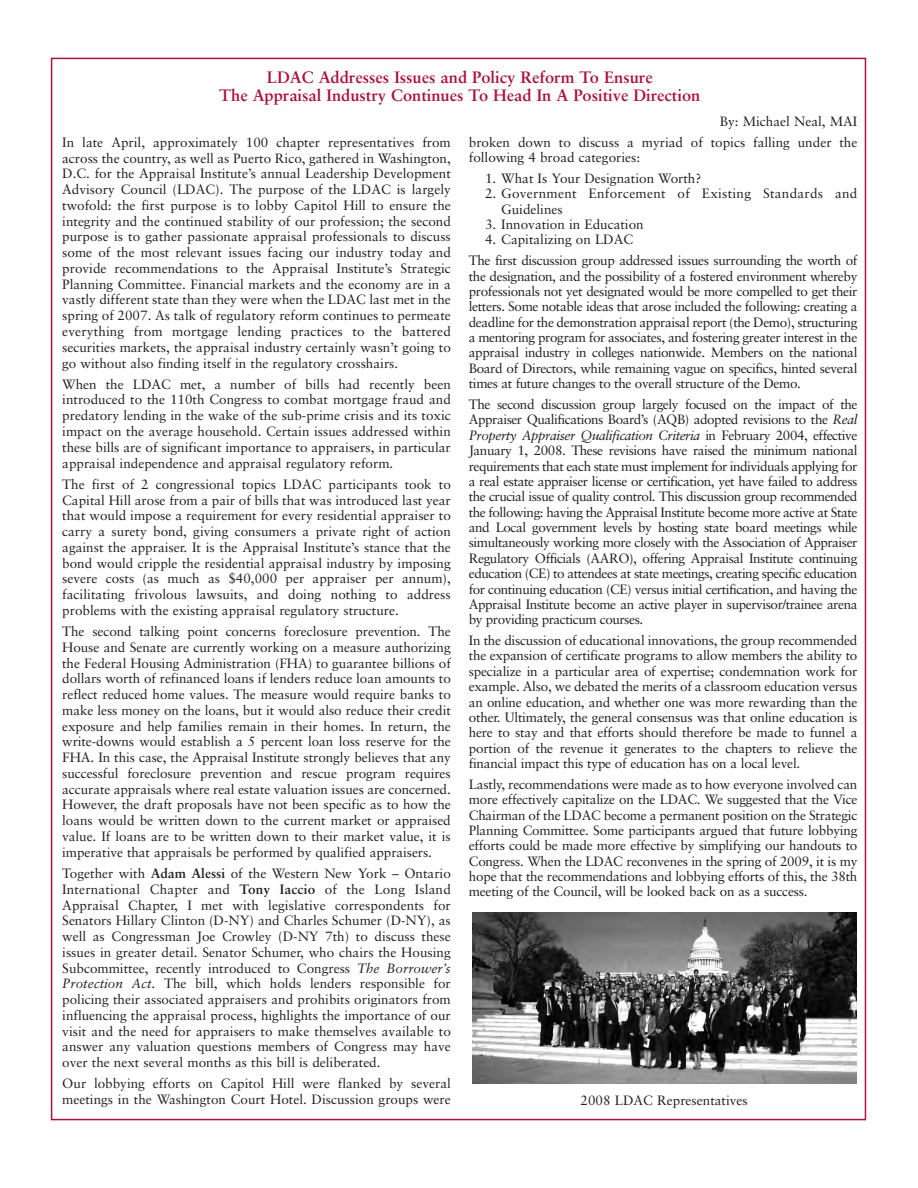
<style>
.page{position:relative;width:918px;height:1188px;background:#fff}
.page>*{position:absolute;margin:0;border:0;box-sizing:border-box;transform-origin:0 0}
.t1{font:700 16.5px/18px "Sabon";color:#ab123d;text-align:center}
.t2{font:13.5px/15.8px "Sabon";color:#231f20;text-align:justify}
.t3{font:13.5px/20.9px "Sabon";letter-spacing:-.03em;color:#231f20}
.t4{font:13.5px/15.3px "Sabon";letter-spacing:.02em;color:#231f20}
.s1{font-weight:700}
.s2{font-style:italic}
</style>
<div class="page">
<img style="left:472px;top:912px;width:384px;height:172px">
<p class="t1" style="left:219px;top:69px;width:483px">LDAC Addresses Issues and Policy Reform To Ensure<br>The Appraisal Industry Continues To Head In A Positive Direction</p>
<p class="t2" style="left:720px;top:115px;width:139px">By: Michael Neal, MAI</p>
<p class="t2" style="left:62px;top:135px;width:390px">In late April, approximately 100 chapter representatives from across the country, as well as Puerto Rico, gathered in Washington, D.C. for the Appraisal Institute’s annual Leadership Development Advisory Council (LDAC). The purpose of the LDAC is largely twofold: the first purpose is to lobby Capitol Hill to ensure the integrity and the continued stability of our profession; the second purpose is to gather passionate appraisal professionals to discuss some of the most relevant issues facing our industry today and provide recommendations to the Appraisal Institute’s Strategic Planning Committee. Financial markets and the economy are in a vastly different state than they were when the LDAC last met in the spring of 2007. As talk of regulatory reform continues to permeate everything from mortgage lending practices to the battered securities markets, the appraisal industry certainly wasn’t going to go without also finding itself in the regulatory crosshairs.</p>
<p class="t2" style="left:62px;top:377px;width:390px">When the LDAC met, a number of bills had recently been introduced to the 110th Congress to combat mortgage fraud and predatory lending in the wake of the sub-prime crisis and its toxic impact on the average household. Certain issues addressed within these bills are of significant importance to appraisers, in particular appraisal independence and appraisal regulatory reform.</p>
<p class="t2" style="left:62px;top:477px;width:390px">The first of 2 congressional topics LDAC participants took to Capital Hill arose from a pair of bills that was introduced last year that would impose a requirement for every residential appraiser to carry a surety bond, giving consumers a private right of action against the appraiser. It is the Appraisal Institute’s stance that the bond would cripple the residential appraisal industry by imposing severe costs (as much as $40,000 per appraiser per annum), facilitating frivolous lawsuits, and doing nothing to address problems with the existing appraisal regulatory structure.</p>
<p class="t2" style="left:62px;top:625px;width:390px">The second talking point concerns foreclosure prevention. The House and Senate are currently working on a measure authorizing the Federal Housing Administration (FHA) to guarantee billions of dollars worth of refinanced loans if lenders reduce loan amounts to reflect reduced home values. The measure would require banks to make less money on the loans, but it would also reduce their credit exposure and help families remain in their homes. In return, the write-downs would establish a 5 percent loan loss reserve for the FHA. In this case, the Appraisal Institute strongly believes that any successful foreclosure prevention and rescue program requires accurate appraisals where real estate valuation issues are concerned.<br>However, the draft proposals have not been specific as to how the loans would be written down to the current market or appraised value. If loans are to be written down to their market value, it is imperative that appraisals be performed by qualified appraisers.</p>
<p class="t2" style="left:62px;top:866px;width:390px">Together with <span class="s1">Adam Alessi</span> of the Western New York – Ontario International Chapter and <span class="s1">Tony Iaccio</span> of the Long Island Appraisal Chapter, I met with legislative correspondents for Senators Hillary Clinton (D-NY) and Charles Schumer (D-NY), as well as Congressman Joe Crowley (D-NY 7th) to discuss these issues in greater detail. Senator Schumer, who chairs the Housing Subcommittee, recently introduced to Congress <span class="s2">The Borrower’s Protection Act.</span> The bill, which holds lenders responsible for policing their associated appraisers and prohibits originators from influencing the appraisal process, highlights the importance of our visit and the need for appraisers to make themselves available to answer any valuation questions members of Congress may have over the next several months as this bill is deliberated.</p>
<p class="t2" style="left:62px;top:1077px;width:390px">Our lobbying efforts on Capitol Hill were flanked by several meetings in the Washington Court Hotel. Discussion groups were</p>
<p class="t2" style="left:469px;top:136px;width:390px;line-height:15.3px">broken down to discuss a myriad of topics falling under the following 4 broad categories:</p>
<p class="t2" style="left:485px;top:171px;width:218px">1. What Is Your Designation Worth?</p>
<p class="t4" style="left:501px;top:187px;width:358px;text-indent:-16px">2. Government Enforcement of Existing Standards and<br>Guidelines</p>
<p class="t2" style="left:485px;top:218px;width:160px">3. Innovation in Education</p>
<p class="t3" style="left:469px;top:230px;width:390px;text-indent:16px">4. Capitalizing on LDAC<br>The first discussion group addressed issues surrounding the worth of</p>
<p class="t2" style="left:469px;top:269px;width:390px">the designation, and the possibility of a fostered environment whereby professionals not yet designated would be more compelled to get their letters. Some notable ideas that arose included the following: creating a deadline for the demonstration appraisal report (the Demo), structuring a mentoring program for associates, and fostering greater interest in the appraisal industry in colleges nationwide. Members on the national Board of Directors, while remaining vague on specifics, hinted several times at future changes to the overall structure of the Demo.</p>
<p class="t2" style="left:469px;top:398px;width:390px">The second discussion group largely focused on the impact of the Appraiser Qualifications Board’s (AQB) adopted revisions to the <span class="s2">Real Property Appraiser Qualification Criteria</span> in February 2004, effective January 1, 2008. These revisions have raised the minimum national requirements that each state must implement for individuals applying for a real estate appraiser license or certification, yet have failed to address the crucial issue of quality control. This discussion group recommended the following: having the Appraisal Institute become more active at State and Local government levels by hosting state board meetings while simultaneously working more closely with the Association of Appraiser Regulatory Officials (AARO), offering Appraisal Institute continuing education (CE) to attendees at state meetings, creating specific education for continuing education (CE) versus initial certification, and having the Appraisal Institute become an active player in supervisor/trainee arena by providing practicum courses.</p>
<p class="t2" style="left:469px;top:634px;width:390px">In the discussion of educational innovations, the group recommended the expansion of certificate programs to allow members the ability to specialize in a particular area of expertise; condemnation work for example. Also, we debated the merits of a classroom education versus an online education, and whether one was more rewarding than the other. Ultimately, the general consensus was that online education is here to stay and that efforts should therefore be made to funnel a portion of the revenue it generates to the chapters to relieve the financial impact this type of education has on a local level.</p>
<p class="t2" style="left:469px;top:777px;width:390px">Lastly, recommendations were made as to how everyone involved can more effectively capitalize on the LDAC. We suggested that the Vice Chairman of the LDAC become a permanent position on the Strategic Planning Committee. Some participants argued that future lobbying efforts could be made more effective by simplifying our handouts to Congress. When the LDAC reconvenes in the spring of 2009, it is my hope that the recommendations and lobbying efforts of this, the 38th meeting of the Council, will be looked back on as a success.</p>
<p class="t2" style="left:581px;top:1093px;width:169px">2008 LDAC Representatives</p>
</div>
